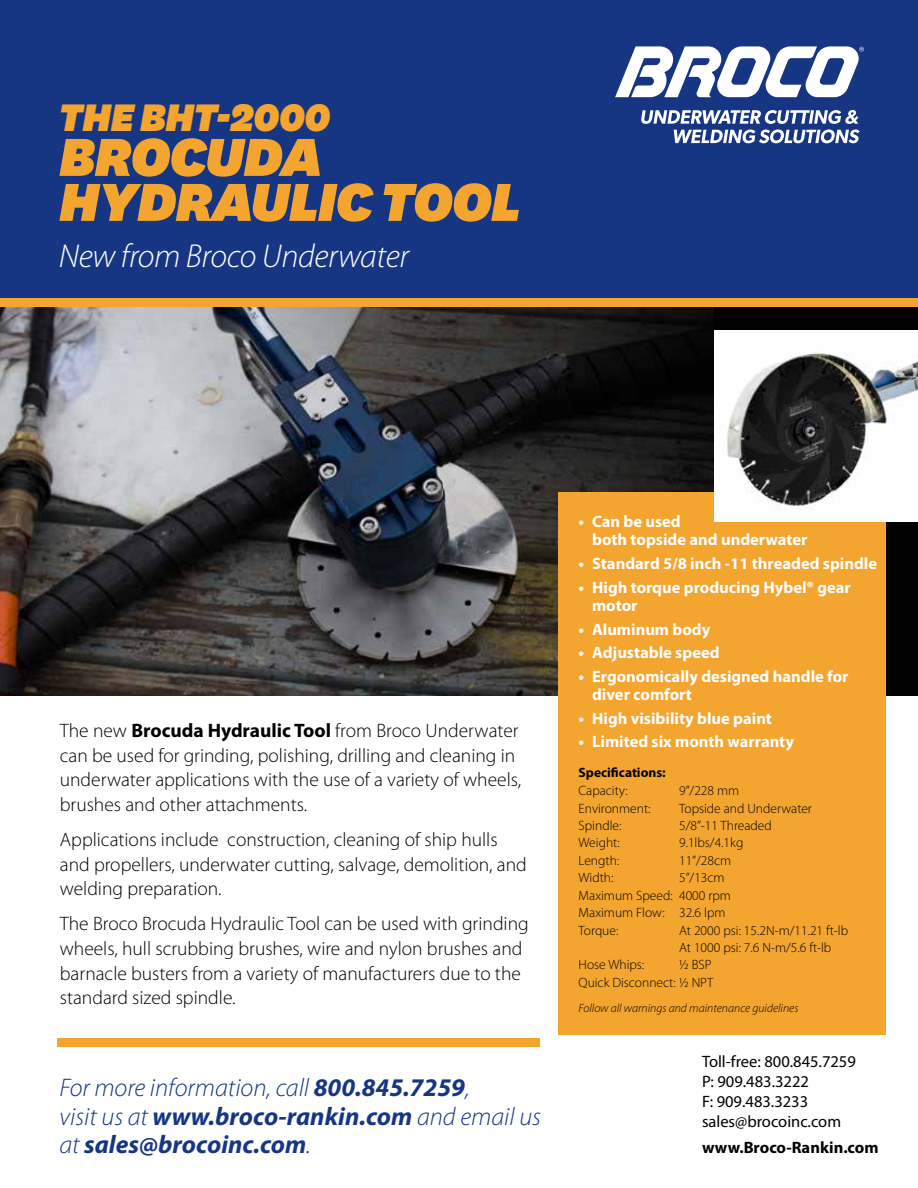
<style>
.page{position:relative;width:918px;height:1188px;background:#fff}
.page>*{position:absolute;margin:0;border:0;box-sizing:border-box;transform-origin:0 0}
.t1{font:italic 900 62.7px/45px "National";letter-spacing:-.02em;color:#f4a530}
.t2{font:italic 900 45px "National";letter-spacing:-.02em;color:#f4a530}
.t3{font:italic 300 33.15px "Myriad Pro";letter-spacing:-.01em;color:#fff}
.t4{font:italic 700 25.5px/28.5px "Myriad Pro";color:#163683}
.t5{font:300 19.5px/24.8px "Myriad Pro";color:#000}
.t6{font:700 16.5px/18px "Myriad Pro";color:#fff}
.t7{font:16.5px/19.8px "Myriad Pro";color:#000}
.t8{font:700 16.5px "Myriad Pro";color:#000}
.t9{font:300 13.5px/17.4px "Myriad Pro";color:#000}
.t10{font:700 13.5px "Myriad Pro";color:#000}
.t11{font:italic 300 12px "Myriad Pro";color:#000}
.s1{font-weight:700}
.s2{font-weight:300}
</style>
<div class="page">
<div style="left:0;top:0;width:918px;height:312px;background:#163683"></div>
<div style="left:0;top:307px;width:918px;height:389px;background:#000"></div>
<img style="left:0;top:307px;width:714px;height:389px">
<div style="left:0;top:298px;width:918px;height:9px;background:#f4a530"></div>
<div style="left:558px;top:492px;width:328px;height:543px;background:#f4a530"></div>
<div style="left:57px;top:1038px;width:483px;height:8px;background:#f4a530"></div>
<img style="left:714px;top:330px;width:204px;height:191px">
<svg style="left:641px;top:110px;width:219px;height:33px"></svg>
<svg style="left:615px;top:46px;width:249px;height:51px"></svg>
<h2 class="t2" style="left:59px;top:86px;width:274px">THE BHT-2000</h2>
<h1 class="t1" style="left:59px;top:130px;width:463px">BROCUDA<br>HYDRAULIC TOOL</h1>
<h3 class="t3" style="left:59px;top:236px;width:352px">New from Broco Underwater</h3>
<p class="t5" style="left:60px;top:718px;width:463px">The new <span class="s1">Brocuda Hydraulic Tool</span> from Broco Underwater can be used for grinding, polishing, drilling and cleaning in underwater applications with the use of a variety of wheels, brushes and other attachments.</p>
<p class="t5" style="left:60px;top:827px;width:469px">Applications include construction, cleaning of ship hulls and propellers, underwater cutting, salvage, demolition, and welding preparation.</p>
<p class="t5" style="left:60px;top:911px;width:470px">The Broco Brocuda Hydraulic Tool can be used with grinding wheels, hull scrubbing brushes, wire and nylon brushes and barnacle busters from a variety of manufacturers due to the standard sized spindle.</p>
<h3 class="t4" style="left:59px;top:1072px;width:483px"><span class="s2">For more information, call</span> 800.845.7259<span class="s2">,<br>visit us at</span> www.broco-rankin.com <span class="s2">and email us at</span> sales@brocoinc.com<span class="s2">.</span></h3>
<p class="t6" style="left:592px;top:512px;width:217px;text-indent:-13px">• Can be used<br>both topside and underwater</p>
<p class="t6" style="left:579px;top:554px;width:300px">• Standard 5/8 inch -11 threaded spindle</p>
<p class="t6" style="left:592px;top:578px;width:260px;text-indent:-13px">• High torque producing Hybel® gear motor</p>
<p class="t6" style="left:579px;top:619px;width:133px">• Aluminum body</p>
<p class="t6" style="left:579px;top:643px;width:143px">• Adjustable speed</p>
<p class="t6" style="left:592px;top:667px;width:258px;text-indent:-13px">• Ergonomically designed handle for diver comfort</p>
<p class="t6" style="left:579px;top:708px;width:195px">• High visibility blue paint</p>
<p class="t6" style="left:579px;top:732px;width:217px">• Limited six month warranty</p>
<p class="t10" style="left:579px;top:763px;width:89px">Specifications:</p>
<p class="t9" style="left:579px;top:782px;width:51px">Capacity:</p>
<p class="t9" style="left:679px;top:782px;width:62px">9”/228 mm</p>
<p class="t9" style="left:579px;top:799px;width:73px">Environment:</p>
<p class="t9" style="left:679px;top:799px;width:134px">Topside and Underwater</p>
<p class="t9" style="left:579px;top:817px;width:44px">Spindle:</p>
<p class="t9" style="left:679px;top:817px;width:94px">5/8”-11 Threaded</p>
<p class="t9" style="left:579px;top:834px;width:43px">Weight:</p>
<p class="t9" style="left:679px;top:834px;width:66px">9.1lbs/4.1kg</p>
<p class="t9" style="left:579px;top:852px;width:42px">Length:</p>
<p class="t9" style="left:679px;top:852px;width:54px">11”/28cm</p>
<p class="t9" style="left:579px;top:869px;width:36px">Width:</p>
<p class="t9" style="left:579px;top:869px;width:154px;text-indent:100px">5”/13cm<br>Maximum Speed: 4000 rpm<br>Maximum Flow: 32.6 lpm<br>Torque:</p>
<p class="t9" style="left:679px;top:921px;width:171px">At 2000 psi: 15.2N-m/11.21 ft-lb<br>At 1000 psi: 7.6 N-m/5.6 ft-lb</p>
<p class="t9" style="left:579px;top:956px;width:67px">Hose Whips:</p>
<p class="t9" style="left:579px;top:956px;width:136px;text-align:right">½ BSP<br>Quick Disconnect: ½ NPT</p>
<p class="t11" style="left:579px;top:1000px;width:221px">Follow all warnings and maintenance guidelines</p>
<p class="t7" style="left:702px;top:1051px;width:155px">Toll-free: 800.845.7259<br>P: 909.483.3222<br>F: 909.483.3233 sales@brocoinc.com</p>
<p class="t8" style="left:702px;top:1137px;width:178px">www.Broco-Rankin.com</p>
</div>
